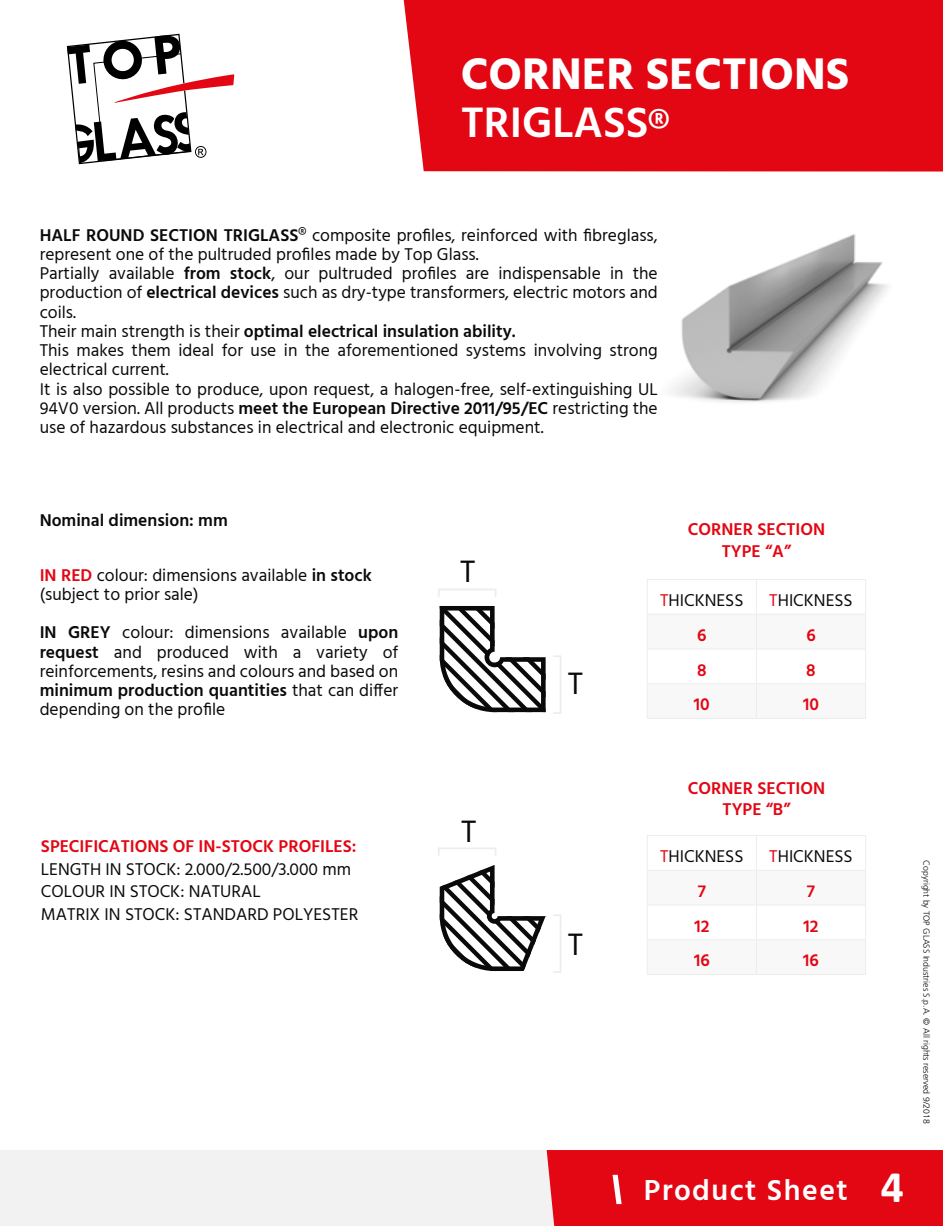
<style>
.page{position:relative;width:943px;height:1226px;background:#fff}
.page>*{position:absolute;margin:0;border:0;box-sizing:border-box;transform-origin:0 0}
.t1{font:700 45.5px "Hind";color:#fff}
.t2{font:700 45.5px "Calibri";color:#fff}
.t3{font:600 43.75px "Hind";color:#fff}
.t4{font:31.85px "Hind";color:#0a0a0a}
.t5{font:600 29.75px "Hind";letter-spacing:.05em;color:#fff}
.t6{font:17.5px/19.2px "Hind";color:#0a0a0a}
.t7{font:600 17.5px/21px "Hind";color:#e30613;text-align:center}
.t8{font:600 17.5px "Hind";color:#0a0a0a}
.t9{font:300 8.75px "Frutiger LT Std";color:#0a0a0a}
.s1{font-weight:600}
.s2{font-weight:600;color:#e30613}
.s3{color:#e30613}
</style>
<div class="page">
<div style="left:0;top:1149px;width:901px;height:76px;background:#f2f2f2"></div>
<div style="left:403px;top:0;width:540px;height:172px;background:#e30613"></div>
<svg style="left:66px;top:33px;width:168px;height:132px"></svg>
<div style="left:546px;top:1149px;width:397px;height:76px;background:#e30613"></div>
<img style="left:672px;top:234px;width:216px;height:168px">
<svg style="left:648px;top:614px;width:217px;height:71px"></svg>
<hr style="left:647px;top:579px;width:109px;height:1px;background:#ededed">
<hr style="left:647px;top:580px;width:1px;height:33px;background:#ededed">
<hr style="left:756px;top:579px;width:110px;height:1px;background:#ededed">
<hr style="left:756px;top:580px;width:1px;height:33px;background:#ededed">
<hr style="left:865px;top:580px;width:1px;height:33px;background:#ededed">
<hr style="left:647px;top:613px;width:109px;height:1px;background:#ededed">
<hr style="left:647px;top:614px;width:1px;height:34px;background:#ededed">
<hr style="left:756px;top:613px;width:110px;height:1px;background:#ededed">
<hr style="left:756px;top:614px;width:1px;height:34px;background:#ededed">
<hr style="left:865px;top:614px;width:1px;height:34px;background:#ededed">
<hr style="left:647px;top:648px;width:109px;height:1px;background:#ededed">
<hr style="left:647px;top:649px;width:1px;height:34px;background:#ededed">
<hr style="left:756px;top:648px;width:110px;height:1px;background:#ededed">
<hr style="left:756px;top:649px;width:1px;height:34px;background:#ededed">
<hr style="left:865px;top:649px;width:1px;height:34px;background:#ededed">
<hr style="left:647px;top:683px;width:109px;height:1px;background:#ededed">
<hr style="left:647px;top:684px;width:1px;height:34px;background:#ededed">
<hr style="left:756px;top:683px;width:110px;height:1px;background:#ededed">
<hr style="left:756px;top:684px;width:1px;height:34px;background:#ededed">
<hr style="left:865px;top:684px;width:1px;height:34px;background:#ededed">
<hr style="left:647px;top:718px;width:109px;height:1px;background:#ededed">
<hr style="left:756px;top:718px;width:110px;height:1px;background:#ededed">
<svg style="left:648px;top:870px;width:217px;height:71px"></svg>
<hr style="left:647px;top:835px;width:109px;height:1px;background:#ededed">
<hr style="left:647px;top:835px;width:1px;height:34px;background:#ededed">
<hr style="left:756px;top:835px;width:110px;height:1px;background:#ededed">
<hr style="left:756px;top:835px;width:1px;height:34px;background:#ededed">
<hr style="left:865px;top:835px;width:1px;height:34px;background:#ededed">
<hr style="left:647px;top:869px;width:109px;height:1px;background:#ededed">
<hr style="left:647px;top:870px;width:1px;height:34px;background:#ededed">
<hr style="left:756px;top:869px;width:110px;height:1px;background:#ededed">
<hr style="left:756px;top:870px;width:1px;height:34px;background:#ededed">
<hr style="left:865px;top:870px;width:1px;height:34px;background:#ededed">
<hr style="left:647px;top:904px;width:109px;height:1px;background:#ededed">
<hr style="left:647px;top:905px;width:1px;height:34px;background:#ededed">
<hr style="left:756px;top:904px;width:110px;height:1px;background:#ededed">
<hr style="left:756px;top:905px;width:1px;height:34px;background:#ededed">
<hr style="left:865px;top:905px;width:1px;height:34px;background:#ededed">
<hr style="left:647px;top:939px;width:109px;height:1px;background:#ededed">
<hr style="left:647px;top:940px;width:1px;height:34px;background:#ededed">
<hr style="left:756px;top:939px;width:110px;height:1px;background:#ededed">
<hr style="left:756px;top:940px;width:1px;height:34px;background:#ededed">
<hr style="left:865px;top:940px;width:1px;height:34px;background:#ededed">
<hr style="left:647px;top:974px;width:109px;height:1px;background:#ededed">
<hr style="left:756px;top:974px;width:110px;height:1px;background:#ededed">
<div style="left:438px;top:588px;width:58px;height:9px;border:2px solid #ededed"></div>
<div style="left:552px;top:655px;width:9px;height:59px;border:2px solid #ededed"></div>
<svg style="left:439px;top:606px;width:106px;height:106px"></svg>
<div style="left:438px;top:847px;width:58px;height:9px;border:2px solid #ededed"></div>
<div style="left:552px;top:914px;width:9px;height:58px;border:2px solid #ededed"></div>
<svg style="left:439px;top:865px;width:106px;height:105px"></svg>
<h1 class="t1" style="left:461px;top:47px;width:390px">CORNER SECTIONS</h1>
<h2 class="t3" style="left:461px;top:92px;width:209px">TRIGLASS®</h2>
<p class="t6" style="left:40px;top:226px;width:619px"><span class="s1">HALF ROUND SECTION TRIGLASS</span>® composite profiles, reinforced with fibreglass, represent one of the pultruded profiles made by Top Glass.<br>Partially available <span class="s1">from stock</span>, our pultruded profiles are indispensable in the production of <span class="s1">electrical devices</span> such as dry-type transformers, electric motors and coils.<br>Their main strength is their <span class="s1">optimal electrical insulation ability.<br></span>This makes them ideal for use in the aforementioned systems involving strong electrical current.<br>It is also possible to produce, upon request, a halogen-free, self-extinguishing UL 94V0 version. All products <span class="s1">meet the European Directive 2011/95/EC</span> restricting the use of hazardous substances in electrical and electronic equipment.</p>
<p class="t8" style="left:40px;top:508px;width:190px">Nominal dimension: mm</p>
<p class="t6" style="left:40px;top:566px;width:334px"><span class="s2">IN RED</span> colour: dimensions available <span class="s1">in stock </span>(subject to prior sale)</p>
<p class="t6" style="left:40px;top:623px;width:360px;text-align:justify"><span class="s1">IN GREY</span> colour: dimensions available <span class="s1">upon request</span> and produced with a variety of reinforcements, resins and colours and based on <span class="s1">minimum production quantities</span> that can differ depending on the profile</p>
<p class="t7" style="left:41px;top:836px;width:317px">SPECIFICATIONS OF IN-STOCK PROFILES:</p>
<p class="t6" style="left:41px;top:858px;width:319px;line-height:22.8px">LENGTH IN STOCK: 2.000/2.500/3.000 mm<br>COLOUR IN STOCK: NATURAL<br>MATRIX IN STOCK: STANDARD POLYESTER</p>
<h3 class="t4" style="left:460px;top:550px;width:17px">T</h3>
<h3 class="t4" style="left:461px;top:809px;width:17px">T</h3>
<h3 class="t4" style="left:568px;top:662px;width:17px">T</h3>
<h3 class="t4" style="left:568px;top:922px;width:17px">T</h3>
<p class="t7" style="left:687px;top:520px;width:139px">CORNER SECTION<br>TYPE “A”</p>
<p class="t6" style="left:660px;top:591px;width:85px"><span class="s3">T</span>HICKNESS</p>
<p class="t6" style="left:769px;top:591px;width:85px"><span class="s3">T</span>HICKNESS</p>
<p class="t7" style="left:697px;top:625px;width:11px">6</p>
<p class="t7" style="left:806px;top:625px;width:11px">6</p>
<p class="t7" style="left:697px;top:660px;width:11px">8</p>
<p class="t7" style="left:806px;top:660px;width:11px">8</p>
<p class="t7" style="left:694px;top:695px;width:17px">10</p>
<p class="t7" style="left:803px;top:695px;width:17px">10</p>
<p class="t7" style="left:687px;top:778px;width:139px">CORNER SECTION<br>TYPE “B”</p>
<p class="t6" style="left:660px;top:847px;width:85px"><span class="s3">T</span>HICKNESS</p>
<p class="t6" style="left:769px;top:847px;width:85px"><span class="s3">T</span>HICKNESS</p>
<p class="t7" style="left:697px;top:881px;width:10px">7</p>
<p class="t7" style="left:807px;top:881px;width:10px">7</p>
<p class="t7" style="left:694px;top:916px;width:16px">12</p>
<p class="t7" style="left:803px;top:916px;width:16px">12</p>
<p class="t7" style="left:694px;top:951px;width:17px">16</p>
<p class="t7" style="left:803px;top:951px;width:17px">16</p>
<h3 class="t5" style="left:644px;top:1169px;width:205px">Product Sheet</h3>
<p class="t9" style="left:931px;top:860px;width:265px;rotate:90deg">Copyright by TOP GLASS Industries S.p.A. © All rights reserved 9/2018</p>
<h1 class="t2" style="left:881px;top:1158px;width:25px">4</h1>
</div>
